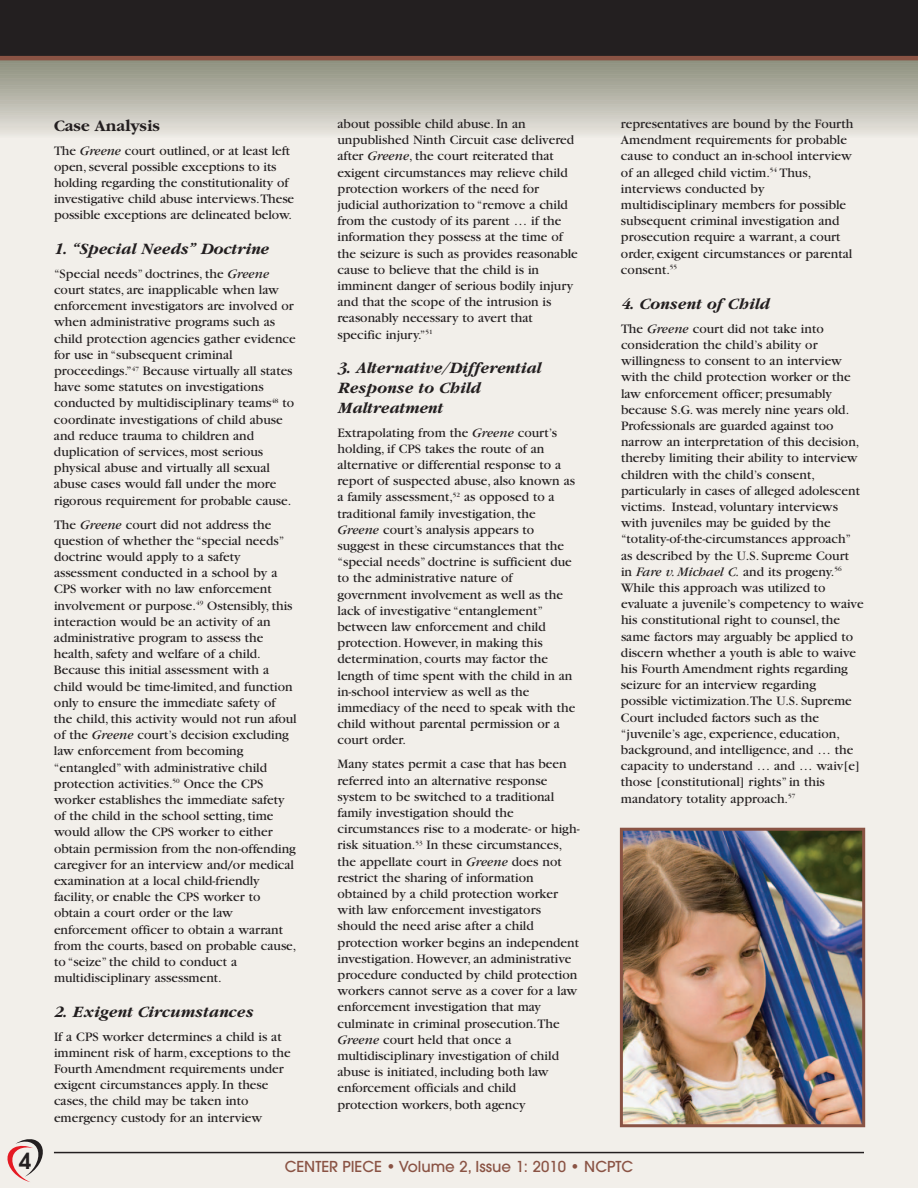
<style>
.page{position:relative;width:918px;height:1188px;background:#fff}
.page>*{position:absolute;margin:0;border:0;box-sizing:border-box;transform-origin:0 0}
.t1{font:600 22.05px "Avant Garde";color:#231f20}
.t2{font:italic 700 16.5px/19.8px "Garamond";color:#231f20}
.t3{font:700 16.5px "Garamond";color:#231f20}
.t4{font:500 15px "Avant Garde";color:#8a5344}
.t5{font:13.5px/16.2px "Garamond";color:#231f20}
.s1{font-style:italic}
</style>
<div class="page">
<div style="left:0;top:126px;width:918px;height:1062px;background:#f2efea"></div>
<hr style="left:0;top:60px;width:918px;height:3px;background:#767964">
<hr style="left:0;top:63px;width:918px;height:2px;background:#7a7d67">
<hr style="left:0;top:65px;width:918px;height:2px;background:#7c7f69">
<hr style="left:0;top:67px;width:918px;height:3px;background:#7f816c">
<hr style="left:0;top:70px;width:918px;height:2px;background:#828570">
<hr style="left:0;top:72px;width:918px;height:2px;background:#858773">
<hr style="left:0;top:74px;width:918px;height:2px;background:#878976">
<hr style="left:0;top:76px;width:918px;height:2px;background:#8a8c78">
<hr style="left:0;top:78px;width:918px;height:2px;background:#8c8e7c">
<hr style="left:0;top:80px;width:918px;height:2px;background:#8f907e">
<hr style="left:0;top:82px;width:918px;height:3px;background:#939381">
<hr style="left:0;top:85px;width:918px;height:2px;background:#979786">
<hr style="left:0;top:87px;width:918px;height:2px;background:#9a9a88">
<hr style="left:0;top:89px;width:918px;height:2px;background:#9c9c8c">
<hr style="left:0;top:91px;width:918px;height:2px;background:#9f9f8e">
<hr style="left:0;top:93px;width:918px;height:3px;background:#a2a292">
<hr style="left:0;top:95px;width:918px;height:2px;background:#a6a595">
<hr style="left:0;top:97px;width:918px;height:3px;background:#a9a899">
<hr style="left:0;top:100px;width:918px;height:2px;background:#aeac9e">
<hr style="left:0;top:102px;width:918px;height:2px;background:#b0afa1">
<hr style="left:0;top:104px;width:918px;height:2px;background:#b4b2a5">
<hr style="left:0;top:106px;width:918px;height:2px;background:#b7b5a9">
<hr style="left:0;top:108px;width:918px;height:3px;background:#bab9ad">
<hr style="left:0;top:111px;width:918px;height:2px;background:#bebcb1">
<hr style="left:0;top:112px;width:918px;height:3px;background:#c2bfb3">
<hr style="left:0;top:114px;width:918px;height:2px;background:#c5c2b7">
<hr style="left:0;top:116px;width:918px;height:3px;background:#c7c4bb">
<hr style="left:0;top:119px;width:918px;height:3px;background:#cdcac0">
<hr style="left:0;top:121px;width:918px;height:2px;background:#cfcec4">
<hr style="left:0;top:123px;width:918px;height:3px;background:#d4d1c8">
<hr style="left:0;top:126px;width:918px;height:2px;background:#dad7cf">
<hr style="left:0;top:128px;width:918px;height:2px;background:#dddbd2">
<hr style="left:0;top:130px;width:918px;height:2px;background:#e2dfd8">
<hr style="left:0;top:132px;width:918px;height:2px;background:#e5e3dc">
<hr style="left:0;top:134px;width:918px;height:3px;background:#e9e8e2">
<hr style="left:0;top:136px;width:918px;height:2px;background:#eeebe6">
<div style="left:0;top:0;width:918px;height:57px;background:#231f20"></div>
<hr style="left:0;top:56px;width:918px;height:4px;background:#8a5344">
<svg style="left:7px;top:1139px;width:36px;height:43px"></svg>
<hr style="left:54px;top:1152px;width:810px;height:1px;background:#231f20">
<img style="left:624px;top:832px;width:237px;height:291px">
<div style="left:620px;top:828px;width:245px;height:299px;border:3px solid #8a5344"></div>
<p class="t3" style="left:54px;top:115px;width:108px">Case Analysis</p>
<p class="t5" style="left:54px;top:143px;width:242px">The <span class="s1">Greene</span> court outlined, or at least left open, several possible exceptions to its holding regarding the constitutionality of investigative child abuse interviews.These possible exceptions are delineated below.</p>
<p class="t2" style="left:54px;top:238px;width:216px">1. “Special Needs” Doctrine</p>
<p class="t5" style="left:54px;top:267px;width:243px">“Special needs” doctrines, the <span class="s1">Greene </span>court states, are inapplicable when law enforcement investigators are involved or when administrative programs such as child protection agencies gather evidence for use in “subsequent criminal proceedings.”<sup>47</sup> Because virtually all states have some statutes on investigations conducted by multidisciplinary teams<sup>48</sup> to coordinate investigations of child abuse and reduce trauma to children and duplication of services, most serious physical abuse and virtually all sexual abuse cases would fall under the more rigorous requirement for probable cause.</p>
<p class="t5" style="left:54px;top:517px;width:244px">The <span class="s1">Greene</span> court did not address the question of whether the “special needs” doctrine would apply to a safety assessment conducted in a school by a CPS worker with no law enforcement involvement or purpose.<sup>49</sup> Ostensibly, this interaction would be an activity of an administrative program to assess the health, safety and welfare of a child.<br>Because this initial assessment with a child would be time-limited, and function only to ensure the immediate safety of the child, this activity would not run afoul of the <span class="s1">Greene</span> court’s decision excluding law enforcement from becoming “entangled” with administrative child protection activities.<sup>50</sup> Once the CPS worker establishes the immediate safety of the child in the school setting, time would allow the CPS worker to either obtain permission from the non-offending caregiver for an interview and/or medical examination at a local child-friendly facility, or enable the CPS worker to obtain a court order or the law enforcement officer to obtain a warrant from the courts, based on probable cause, to “seize” the child to conduct a multidisciplinary assessment.</p>
<p class="t2" style="left:54px;top:1001px;width:201px">2. Exigent Circumstances</p>
<p class="t5" style="left:54px;top:1030px;width:238px">If a CPS worker determines a child is at imminent risk of harm, exceptions to the Fourth Amendment requirements under exigent circumstances apply. In these cases, the child may be taken into emergency custody for an interview</p>
<p class="t5" style="left:338px;top:117px;width:242px">about possible child abuse. In an unpublished Ninth Circuit case delivered after <span class="s1">Greene</span>, the court reiterated that exigent circumstances may relieve child protection workers of the need for judicial authorization to “remove a child from the custody of its parent … if the information they possess at the time of the seizure is such as provides reasonable cause to believe that the child is in imminent danger of serious bodily injury and that the scope of the intrusion is reasonably necessary to avert that specific injury.”<sup>51</sup></p>
<p class="t2" style="left:338px;top:358px;width:205px">3. Alternative/Differential<br>Response to Child<br>Maltreatment</p>
<p class="t5" style="left:337px;top:426px;width:239px">Extrapolating from the <span class="s1">Greene</span> court’s holding, if CPS takes the route of an alternative or differential response to a report of suspected abuse, also known as a family assessment,<sup>52</sup> as opposed to a traditional family investigation, the <span class="s1">Greene</span> court’s analysis appears to suggest in these circumstances that the “special needs” doctrine is sufficient due to the administrative nature of government involvement as well as the lack of investigative “entanglement” between law enforcement and child protection. However, in making this determination, courts may factor the length of time spent with the child in an in-school interview as well as the immediacy of the need to speak with the child without parental permission or a court order.</p>
<p class="t5" style="left:337px;top:757px;width:244px">Many states permit a case that has been referred into an alternative response system to be switched to a traditional family investigation should the circumstances rise to a moderate- or high&shy;risk situation.<sup>53</sup> In these circumstances, the appellate court in <span class="s1">Greene</span> does not restrict the sharing of information obtained by a child protection worker with law enforcement investigators should the need arise after a child protection worker begins an independent investigation. However, an administrative procedure conducted by child protection workers cannot serve as a cover for a law enforcement investigation that may culminate in criminal prosecution.The <span class="s1">Greene</span> court held that once a multidisciplinary investigation of child abuse is initiated, including both law enforcement officials and child protection workers, both agency</p>
<p class="t5" style="left:621px;top:117px;width:234px">representatives are bound by the Fourth Amendment requirements for probable cause to conduct an in-school interview of an alleged child victim.<sup>54</sup> Thus, interviews conducted by multidisciplinary members for possible subsequent criminal investigation and prosecution require a warrant, a court order, exigent circumstances or parental consent.<sup>55</sup></p>
<p class="t2" style="left:621px;top:293px;width:150px">4. Consent of Child</p>
<p class="t5" style="left:621px;top:322px;width:244px">The <span class="s1">Greene</span> court did not take into consideration the child’s ability or willingness to consent to an interview with the child protection worker or the law enforcement officer; presumably because S.G. was merely nine years old.<br>Professionals are guarded against too narrow an interpretation of this decision, thereby limiting their ability to interview children with the child’s consent, particularly in cases of alleged adolescent victims. Instead, voluntary interviews with juveniles may be guided by the “totality-of-the-circumstances approach” as described by the U.S. Supreme Court<br>in <span class="s1">Fare v. Michael C.</span> and its progeny.<sup>56<br></sup>While this approach was utilized to evaluate a juvenile’s competency to waive his constitutional right to counsel, the same factors may arguably be applied to discern whether a youth is able to waive his Fourth Amendment rights regarding seizure for an interview regarding possible victimization.The U.S. Supreme Court included factors such as the “juvenile’s age, experience, education, background, and intelligence, and … the capacity to understand … and … waiv[e] those [constitutional] rights” in this mandatory totality approach.<sup>57</sup></p>
<h1 class="t1" style="left:19px;top:1152px;width:14px">4</h1>
<p class="t4" style="left:285px;top:1161px;width:350px">CENTER PIECE • Volume 2, Issue 1: 2010 • NCPTC</p>
</div>
